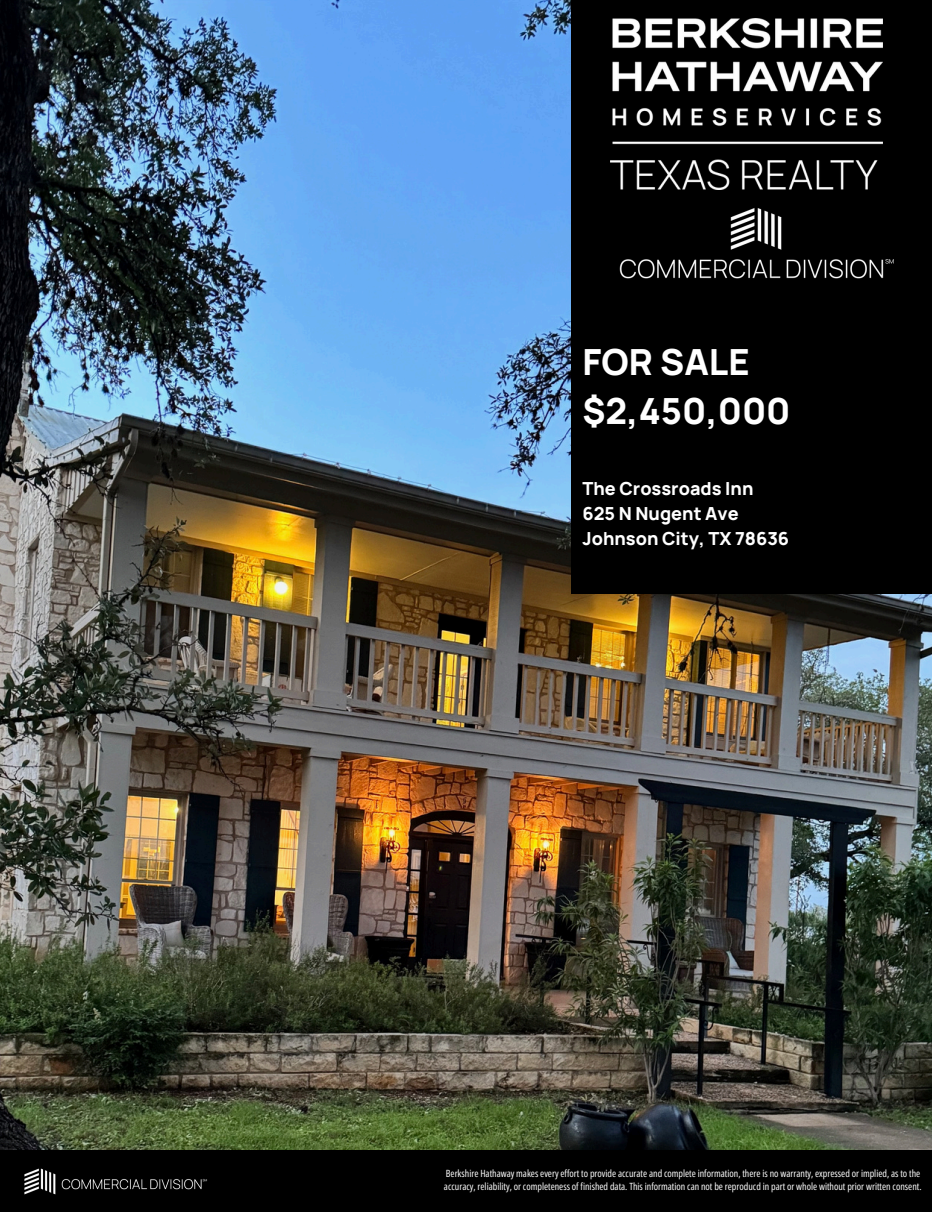
<style>
.page{position:relative;width:932px;height:1215px;background:#fff}
.page>*{position:absolute;margin:0;border:0;box-sizing:border-box;transform-origin:0 0}
.t1{font:800 36px/49.5px "Manrope";color:#fff}
.t2{font:800 18px/24.8px "Manrope";color:#fff}
.t3{font:9.9px "Open Sans Condensed";color:#fff}
</style>
<div class="page">
<div style="left:0;top:1150px;width:932px;height:62px;background:#000"></div>
<img style="left:0;top:0;width:932px;height:1150px">
<div style="left:571px;top:0;width:360px;height:594px;background:#000"></div>
<img style="left:610px;top:19px;width:272px;height:151px">
<img style="left:24px;top:1168px;width:183px;height:27px">
<img style="left:619px;top:170px;width:275px;height:109px">
<p class="t1" style="left:582px;top:336px;width:209px">FOR SALE $2,450,000</p>
<h1 class="t2" style="left:582px;top:476px;width:208px">The Crossroads Inn<br>625 N Nugent Ave<br>Johnson City, TX 78636</h1>
<h2 class="t3" style="left:446px;top:1166px;width:476px">Berkshire Hathaway makes every effort to provide accurate and complete information, there is no warranty, expressed or implied, as to the</h2>
<p class="t3" style="left:444px;top:1180px;width:479px">accuracy, reliability, or completeness of finished data. This information can not be reproducd in part or whole without prior written consent.</p>
</div>
